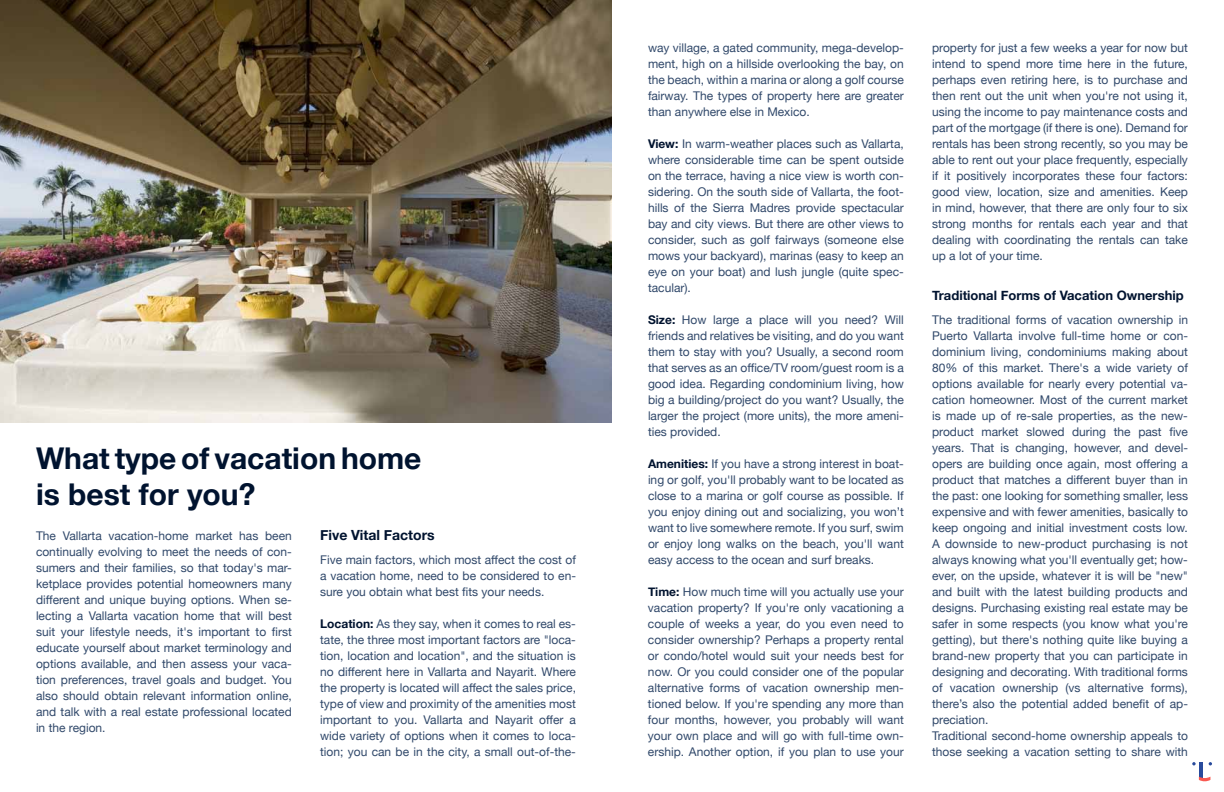
<style>
.page{position:relative;width:1224px;height:792px;background:#fff}
.page>*{position:absolute;margin:0;border:0;box-sizing:border-box;transform-origin:0 0}
.t1{font:700 30px/36px "Helvetica Neue";color:#00132f}
.t2{font:700 14px "Helvetica Neue";color:#00132f}
.t3{font:700 13px "Helvetica Neue";color:#00132f}
.t4{font:12px/16px "Helvetica Neue";color:#30486a;text-align:justify}
.s1{font-weight:700;color:#00132f}
</style>
<div class="page">
<svg style="left:1192px;top:762px;width:4px;height:3px"></svg>
<hr style="left:1199px;top:763px;width:3px;height:16px;background:#294b9c">
<svg style="left:1199px;top:777px;width:11px;height:5px"></svg>
<img style="left:0;top:0;width:612px;height:422px">
<h1 class="t1" style="left:36px;top:442px;width:387px">What type of vacation home is best for you?</h1>
<p class="t4" style="left:36px;top:528px;width:257px">The Vallarta vacation-home market has been continually evolving to meet the needs of con&shy;sumers and their families, so that today's mar&shy;ketplace provides potential homeowners many different and unique buying options. When se&shy;lecting a Vallarta vacation home that will best suit your lifestyle needs, it's important to first educate yourself about market terminology and options available, and then assess your vaca&shy;tion preferences, travel goals and budget. You also should obtain relevant information online, and talk with a real estate professional located in the region.</p>
<p class="t2" style="left:320px;top:529px;width:116px">Five Vital Factors</p>
<p class="t4" style="left:320px;top:552px;width:257px">Five main factors, which most affect the cost of a vacation home, need to be considered to en&shy;sure you obtain what best fits your needs.</p>
<p class="t4" style="left:320px;top:616px;width:257px"><span class="s1">Location:</span> As they say, when it comes to real es&shy;tate, the three most important factors are "loca&shy;tion, location and location", and the situation is no different here in Vallarta and Nayarit. Where the property is located will affect the sales price, type of view and proximity of the amenities most important to you. Vallarta and Nayarit offer a wide variety of options when it comes to loca&shy;tion; you can be in the city, a small out-of-the-</p>
<p class="t4" style="left:648px;top:40px;width:257px">way village, a gated community, mega-develop&shy;ment, high on a hillside overlooking the bay, on the beach, within a marina or along a golf course fairway. The types of property here are greater than anywhere else in Mexico.</p>
<p class="t4" style="left:648px;top:136px;width:257px"><span class="s1">View:</span> In warm-weather places such as Vallarta, where considerable time can be spent outside on the terrace, having a nice view is worth con&shy;sidering. On the south side of Vallarta, the foot&shy;hills of the Sierra Madres provide spectacular bay and city views. But there are other views to consider, such as golf fairways (someone else mows your backyard), marinas (easy to keep an eye on your boat) and lush jungle (quite spec&shy;tacular).</p>
<p class="t4" style="left:648px;top:312px;width:257px"><span class="s1">Size:</span> How large a place will you need? Will friends and relatives be visiting, and do you want them to stay with you? Usually, a second room that serves as an office/TV room/guest room is a good idea. Regarding condominium living, how big a building/project do you want? Usually, the larger the project (more units), the more ameni&shy;ties provided.</p>
<p class="t4" style="left:648px;top:456px;width:257px"><span class="s1">Amenities:</span> If you have a strong interest in boat&shy;ing or golf, you'll probably want to be located as close to a marina or golf course as possible. If you enjoy dining out and socializing, you won’t want to live somewhere remote. If you surf, swim or enjoy long walks on the beach, you'll want easy access to the ocean and surf breaks.</p>
<p class="t4" style="left:648px;top:584px;width:257px"><span class="s1">Time:</span> How much time will you actually use your vacation property? If you're only vacationing a couple of weeks a year, do you even need to consider ownership? Perhaps a property rental or condo/hotel would suit your needs best for now. Or you could consider one of the popular alternative forms of vacation ownership men&shy;tioned below. If you're spending any more than four months, however, you probably will want your own place and will go with full-time own&shy;ership. Another option, if you plan to use your</p>
<p class="t4" style="left:932px;top:40px;width:257px">property for just a few weeks a year for now but intend to spend more time here in the future, perhaps even retiring here, is to purchase and then rent out the unit when you're not using it, using the income to pay maintenance costs and part of the mortgage (if there is one). Demand for rentals has been strong recently, so you may be able to rent out your place frequently, especially if it positively incorporates these four factors: good view, location, size and amenities. Keep in mind, however, that there are only four to six strong months for rentals each year and that dealing with coordinating the rentals can take up a lot of your time.</p>
<p class="t3" style="left:932px;top:290px;width:253px">Traditional Forms of Vacation Ownership</p>
<p class="t4" style="left:932px;top:312px;width:257px;text-align:left">The traditional forms of vacation ownership in Puerto Vallarta involve full-time home or con&shy;dominium living, condominiums making about 80% of this market. There's a wide variety of options available for nearly every potential va&shy;cation homeowner. Most of the current market is made up of re-sale properties, as the new&shy;product market slowed during the past five years. That is changing, however, and devel&shy;opers are building once again, most offering a product that matches a different buyer than in the past: one looking for something smaller, less expensive and with fewer amenities, basically to keep ongoing and initial investment costs low.<br>A downside to new-product purchasing is not always knowing what you'll eventually get; how&shy;ever, on the upside, whatever it is will be "new" and built with the latest building products and designs. Purchasing existing real estate may be safer in some respects (you know what you're getting), but there's nothing quite like buying a brand-new property that you can participate in designing and decorating. With traditional forms of vacation ownership (vs alternative forms), there’s also the potential added benefit of ap&shy;preciation.<br>Traditional second-home ownership appeals to those seeking a vacation setting to share with</p>
</div>
